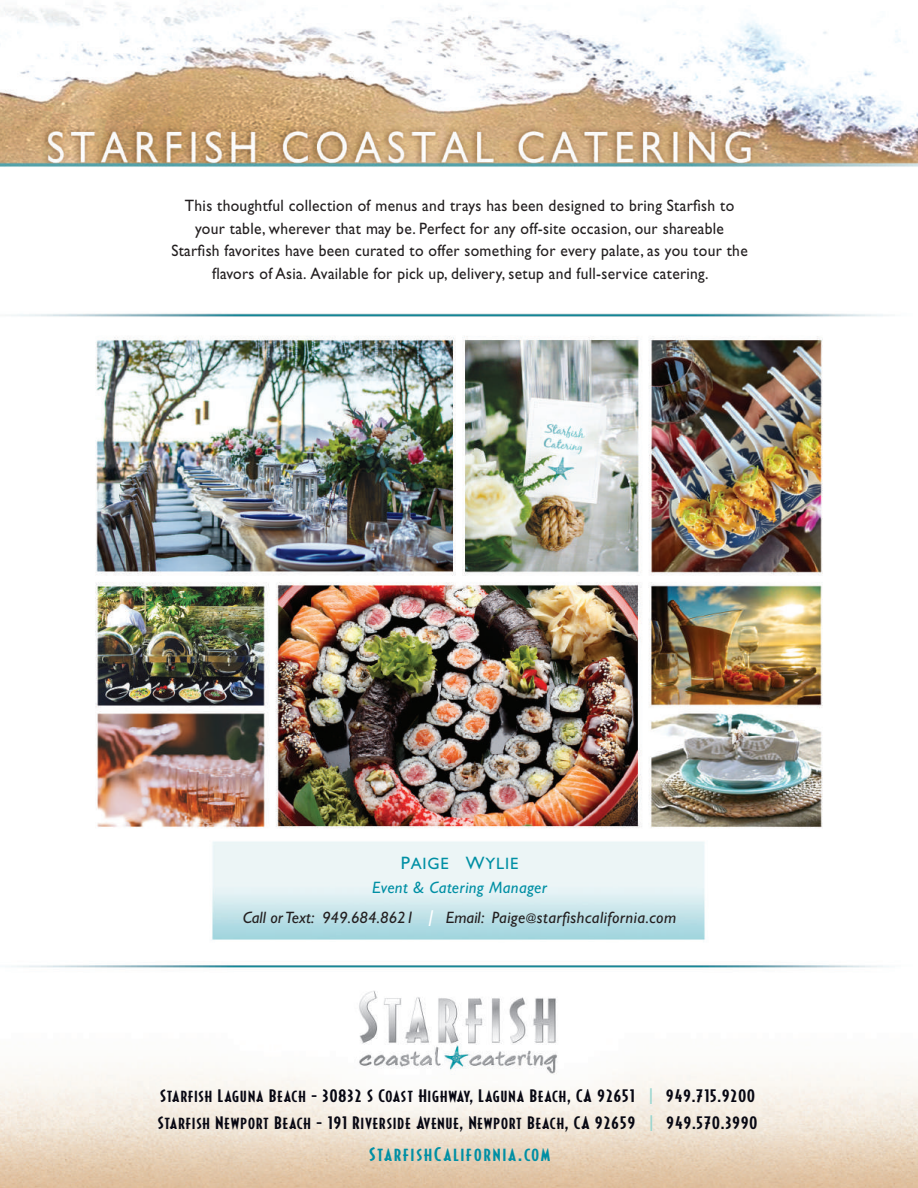
<style>
.page{position:relative;width:918px;height:1188px;background:#fff}
.page>*{position:absolute;margin:0;border:0;box-sizing:border-box;transform-origin:0 0}
.t1{font:18px "Decotura ICG";letter-spacing:.09em;color:#008fa4;scale:1.2 1}
.t2{font:16.5px/22.5px "Gill Sans";letter-spacing:.02em;color:#231f20;text-align:center;scale:.94 1}
.t3{font:16.5px/27px "Decotura ICG";letter-spacing:.05em;color:#080813;scale:1.2 1}
.t4{font:italic 16.5px "Gill Sans";letter-spacing:.015em;color:#231f20}
.t5{font:italic 16.5px/24px "Gill Sans";letter-spacing:.02em;color:#008fa4;text-align:center}
.s1{font-style:normal;font-size:18px}
.s2{font-style:normal}
.s3{font-size:23.1px;color:#fff}
.s4{font-size:10.5px}
.s5{font-family:"Gill Sans";font-size:23.1px;color:#96d5ce}
</style>
<div class="page">
<img style="left:0;top:3px;width:918px;height:1185px">
<div style="left:55px;top:199px;width:810px;height:96px;background:#fff"></div>
<p class="t2" style="left:171px;top:194px;width:615px">This thoughtful collection of menus and trays has been designed to bring Starfish to your table, wherever that may be. Perfect for any off-site occasion, our shareable Starfish favorites have been curated to offer something for every palate, as you tour the flavors of Asia. Available for pick up, delivery, setup and full-service catering.</p>
<p class="t5" style="left:372px;top:851px;width:176px"><span class="s1">P</span><span class="s2">AIGE</span> <span class="s1">W</span><span class="s2">YLIE<br></span>Event &amp; Catering Manager</p>
<p class="t4" style="left:243px;top:908px;width:435px">Call or Text: 949.684.8621 <span class="s3">I</span> Email: Paige<span class="s4">@</span>starfishcalifornia.com</p>
<p class="t3" style="left:158px;top:1082px;width:501px">Starfish Laguna Beach - 30832 S Coast Highway, Laguna Beach, CA 92651 <span class="s5">I</span> 949.715.9200<br>Starfish Newport Beach - 191 Riverside Avenue, Newport Beach, CA 92659 <span class="s5">I</span> 949.570.3990</p>
<p class="t1" style="left:369px;top:1143px;width:152px">StarfishCalifornia.com</p>
</div>
